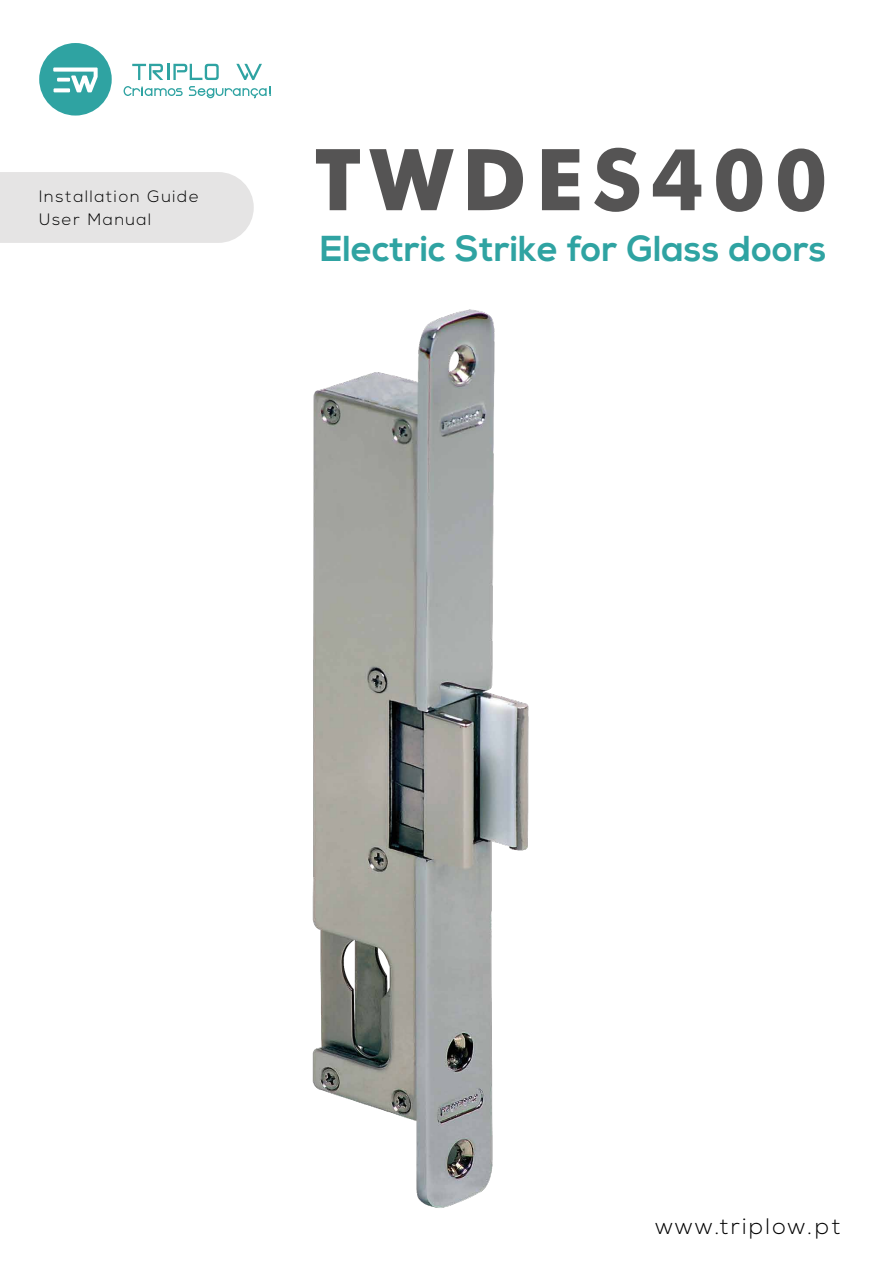
<style>
.page{position:relative;width:893px;height:1263px;background:#fff}
.page>*{position:absolute;margin:0;border:0;box-sizing:border-box;transform-origin:0 0}
.t1{font:700 85.35px "Futura";letter-spacing:.1em;color:#555454}
.t2{font:700 36px "Nexa";letter-spacing:.005em;color:#2fa3a2}
.t3{font:300 22.35px "Nexa";letter-spacing:.1em;color:#010101}
.t4{font:300 16.5px/22.5px "Nexa";letter-spacing:.1em;color:#010101}
</style>
<div class="page">
<div style="left:0;top:172px;width:254px;height:71px;background:#e5e4e4"></div>
<svg style="left:39px;top:43px;width:73px;height:73px"></svg>
<svg style="left:124px;top:86px;width:59px;height:10px"></svg>
<svg style="left:189px;top:86px;width:82px;height:12px"></svg>
<svg style="left:132px;top:64px;width:87px;height:16px"></svg>
<svg style="left:236px;top:64px;width:26px;height:16px"></svg>
<img style="left:312px;top:309px;width:217px;height:899px">
<p class="t4" style="left:39px;top:186px;width:161px">Installation Guide<br>User Manual</p>
<h1 class="t1" style="left:314px;top:117px;width:515px">TWDES400</h1>
<h2 class="t2" style="left:320px;top:228px;width:508px">Electric Strike for Glass doors</h2>
<h3 class="t3" style="left:655px;top:1213px;width:187px">www.triplow.pt</h3>
</div>
